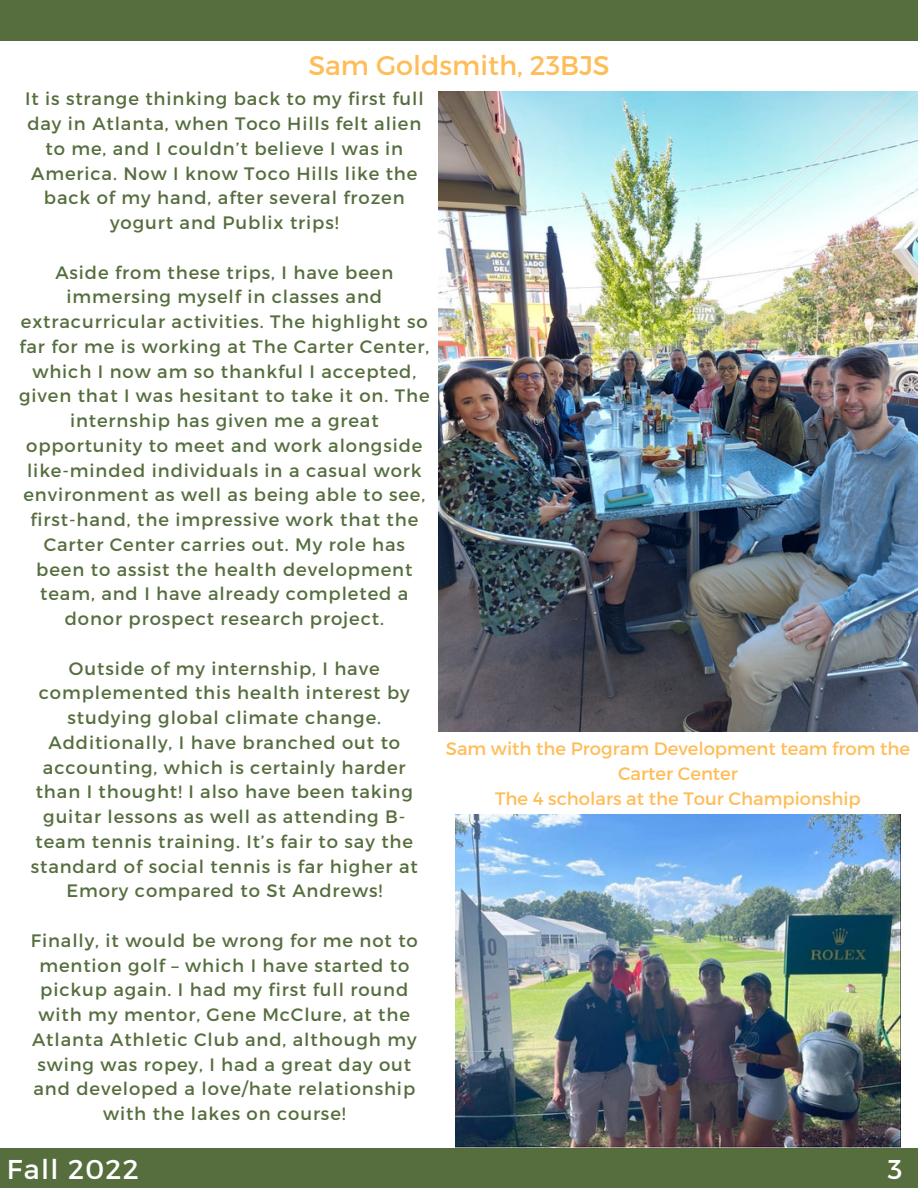
<style>
.page{position:relative;width:918px;height:1188px;background:#fff}
.page>*{position:absolute;margin:0;border:0;box-sizing:border-box;transform-origin:0 0}
.t1{font:27.15px "Montserrat";letter-spacing:.05em;color:#fff}
.t2{font:27px "Montserrat";color:#ffbd59}
.t3{font:18px/24.8px "Montserrat";letter-spacing:.05em;color:#566e3e;text-align:center}
.t4{font:18px/24.8px "Montserrat";color:#ffbd59;text-align:center}
</style>
<div class="page">
<div style="left:0;top:1149px;width:918px;height:39px;background:#566e3e"></div>
<div style="left:0;top:0;width:918px;height:41px;background:#566e3e"></div>
<img style="left:438px;top:92px;width:480px;height:640px">
<img style="left:455px;top:815px;width:446px;height:333px">
<h2 class="t2" style="left:308px;top:48px;width:303px">Sam Goldsmith, 23BJS</h2>
<p class="t3" style="left:25px;top:86px;width:400px">It is strange thinking back to my first full day in Atlanta, when Toco Hills felt alien to me, and I couldn’t believe I was in America. Now I know Toco Hills like the back of my hand, after several frozen yogurt and Publix trips!</p>
<p class="t3" style="left:19px;top:259px;width:412px">Aside from these trips, I have been immersing myself in classes and extracurricular activities. The highlight so far for me is working at The Carter Center, which I now am so thankful I accepted, given that I was hesitant to take it on. The internship has given me a great opportunity to meet and work alongside like-minded individuals in a casual work environment as well as being able to see, first-hand, the impressive work that the Carter Center carries out. My role has been to assist the health development team, and I have already completed a donor prospect research project.</p>
<p class="t3" style="left:31px;top:655px;width:389px">Outside of my internship, I have complemented this health interest by studying global climate change.<br>Additionally, I have branched out to accounting, which is certainly harder than I thought! I also have been taking guitar lessons as well as attending B&shy;team tennis training. It’s fair to say the standard of social tennis is far higher at Emory compared to St Andrews!</p>
<p class="t3" style="left:31px;top:927px;width:388px">Finally, it would be wrong for me not to mention golf – which I have started to pickup again. I had my first full round with my mentor, Gene McClure, at the Atlanta Athletic Club and, although my swing was ropey, I had a great day out and developed a love/hate relationship with the lakes on course!</p>
<p class="t4" style="left:446px;top:736px;width:466px">Sam with the Program Development team from the<br>Carter Center<br>The 4 scholars at the Tour Championship</p>
<h1 class="t1" style="left:7px;top:1151px;width:134px">Fall 2022</h1>
<h1 class="t1" style="left:888px;top:1151px;width:16px">3</h1>
</div>
